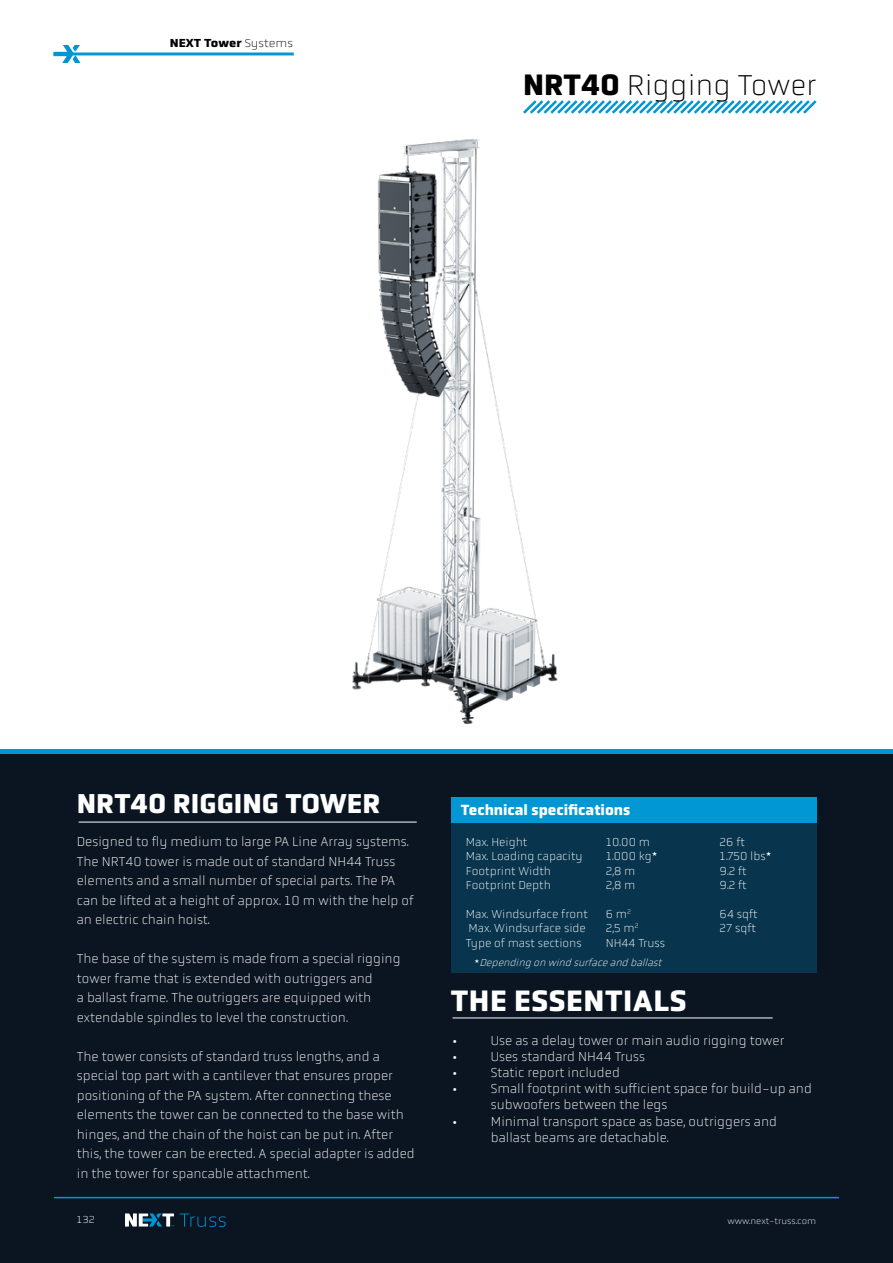
<style>
.page{position:relative;width:893px;height:1263px;background:#fff}
.page>*{position:absolute;margin:0;border:0;box-sizing:border-box;transform-origin:0 0}
.t1{font:100 30px "Obvia";color:#000}
.t2{font:700 30px "Obvia";letter-spacing:.015em;color:#fff}
.t3{font:700 27.75px "Obvia";color:#fff}
.t4{font:700 15px "Obvia";color:#fff}
.t5{font:100 13.5px/19.5px "Obvia";color:#fff}
.t6{font:100 12px/14.4px "Obvia";color:#fff}
.t7{font:700 11.85px "Obvia";color:#000;scale:1.07 1}
.t8{font:italic 100 10.5px "Obvia";color:#fff}
.t9{font:100 10.5px "Obvia";color:#fff;scale:1.07 1}
.t10{font:100 9px "Obvia";color:#fff;scale:1.07 1}
.s1{font-weight:100}
.s2{font-weight:700}
</style>
<div class="page">
<hr style="left:54px;top:52px;width:240px;height:3px;background:#0097d4">
<svg style="left:54px;top:45px;width:26px;height:18px"></svg>
<div style="left:0;top:754px;width:893px;height:509px;background:#0b1522"></div>
<svg style="left:180px;top:1213px;width:46px;height:14px"></svg>
<svg style="left:125px;top:1213px;width:49px;height:13px"></svg>
<div style="left:0;top:749px;width:893px;height:5px;background:#0097d4"></div>
<hr style="left:54px;top:1197px;width:785px;height:1px;background:#0097d4">
<div style="left:451px;top:822px;width:366px;height:151px;background:#08354d"></div>
<div style="left:451px;top:797px;width:366px;height:25px;background:#0097d4"></div>
<hr style="left:453px;top:1018px;width:320px;height:1px;background:#fff">
<svg style="left:523px;top:100px;width:294px;height:14px"></svg>
<hr style="left:79px;top:822px;width:338px;height:1px;background:#fff">
<img style="left:352px;top:138px;width:206px;height:586px">
<p class="t7" style="left:170px;top:36px;width:117px">NEXT Tower <span class="s1">Systems</span></p>
<h1 class="t1" style="left:523px;top:67px;width:295px"><span class="s2">NRT40</span> Rigging Tower</h1>
<h2 class="t3" style="left:77px;top:787px;width:305px">NRT40 RIGGING TOWER</h2>
<p class="t5" style="left:77px;top:832px;width:338px">Designed to fly medium to large PA Line Array systems.<br>The NRT40 tower is made out of standard NH44 Truss elements and a small number of special parts. The PA can be lifted at a height of approx. 10 m with the help of an electric chain hoist.</p>
<p class="t5" style="left:77px;top:949px;width:325px">The base of the system is made from a special rigging tower frame that is extended with outriggers and<br>a ballast frame. The outriggers are equipped with extendable spindles to level the construction.</p>
<p class="t5" style="left:77px;top:1047px;width:339px">The tower consists of standard truss lengths, and a special top part with a cantilever that ensures proper positioning of the PA system. After connecting these elements the tower can be connected to the base with hinges, and the chain of the hoist can be put in. After this, the tower can be erected. A special adapter is added in the tower for spancable attachment.</p>
<p class="t4" style="left:461px;top:801px;width:171px">Technical specifications</p>
<p class="t6" style="left:466px;top:835px;width:118px">Max. Height<br>Max. Loading capacity<br>Footprint Width<br>Footprint Depth</p>
<p class="t6" style="left:466px;top:907px;width:124px">Max. Windsurface front<br>Max. Windsurface side<br>Type of mast sections</p>
<p class="t6" style="left:606px;top:835px;width:53px">10.00 m<br>1.000 kg<sup>*<br></sup>2,8 m<br>2,8 m</p>
<p class="t6" style="left:606px;top:907px;width:61px">6 m<sup>2<br></sup>2,5 m<sup>2<br></sup>NH44 Truss</p>
<p class="t8" style="left:474px;top:957px;width:192px"><sup>*</sup> Dependingon windsurfaceandballast</p>
<p class="t6" style="left:720px;top:835px;width:53px">26 ft<br>1.750 lbs<sup>*<br></sup>9.2 ft<br>9.2 ft</p>
<p class="t6" style="left:720px;top:907px;width:40px">64 sqft<br>27 sqft</p>
<h1 class="t2" style="left:451px;top:982px;width:237px">THE ESSENTIALS</h1>
<p class="t5" style="left:453px;top:1031px;width:6px">•</p>
<p class="t5" style="left:491px;top:1031px;width:295px">Use as a delay tower or main audio rigging tower</p>
<p class="t5" style="left:453px;top:1047px;width:6px">•</p>
<p class="t5" style="left:491px;top:1047px;width:156px">Uses standard NH44 Truss</p>
<p class="t5" style="left:453px;top:1063px;width:6px">•</p>
<p class="t5" style="left:491px;top:1063px;width:131px">Static report included</p>
<p class="t5" style="left:453px;top:1079px;width:6px">•</p>
<p class="t5" style="left:491px;top:1081px;width:323px;line-height:16.2px">Small footprint with sufficient space for build-up and subwoofers between the legs</p>
<p class="t5" style="left:453px;top:1112px;width:6px">•</p>
<p class="t5" style="left:491px;top:1113px;width:288px;line-height:16.2px">Minimal transport space as base, outriggers and ballast beams are detachable.</p>
<p class="t9" style="left:76px;top:1213px;width:19px">132</p>
<p class="t10" style="left:727px;top:1215px;width:84px">www.next-truss.com</p>
</div>
